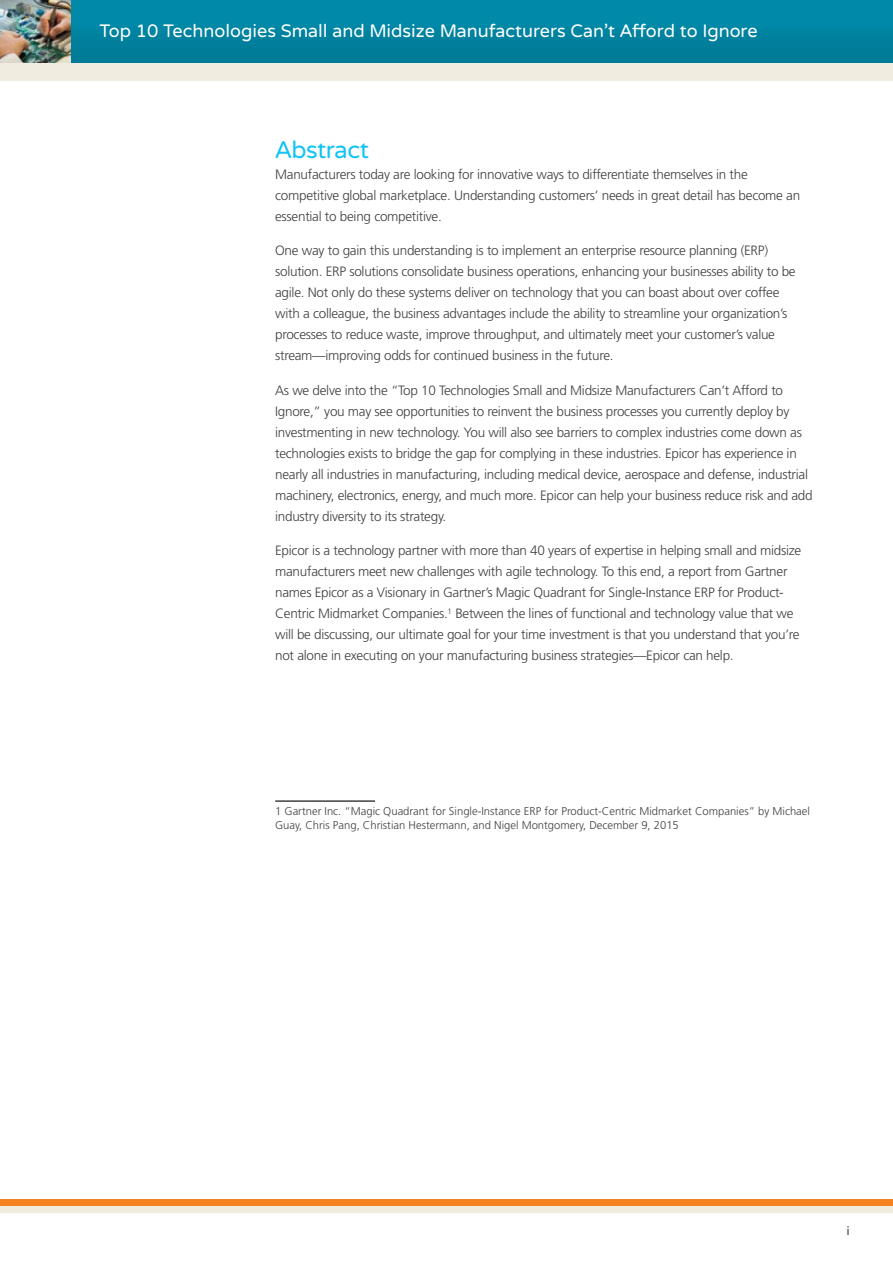
<style>
.page{position:relative;width:893px;height:1263px;background:#fff}
.page>*{position:absolute;margin:0;border:0;box-sizing:border-box;transform-origin:0 0}
.Body_Heading{font:24px "Varela Round";letter-spacing:-.02em;color:#12c3f4}
.t1{font:18px "Varela Round";color:#fff}
.Body_Copy{font:300 13.5px/21px "Frutiger LT Std";letter-spacing:-.02em;color:#414042}
.t2{font:12px "Frutiger LT Std";color:#414042}
.Footnote{font:300 11.25px/13.5px "Frutiger LT Std";color:#414042}
</style>
<div class="page">
<div style="left:0;top:1199px;width:893px;height:7px;background:#f58220"></div>
<div style="left:0;top:1206px;width:893px;height:7px;background:#f0ede0"></div>
<div style="left:0;top:0;width:893px;height:63px;background:#0084a2"></div>
<img style="left:0;top:0;width:71px;height:63px">
<div style="left:0;top:63px;width:893px;height:17px;background:#f0ede0"></div>
<hr style="left:275px;top:800px;width:100px;height:2px;background:#000">
<h2 class="t1" style="left:99px;top:21px;width:660px">Top 10 Technologies Small and Midsize Manufacturers Can’t Afford to Ignore</h2>
<p class="Body_Heading" style="left:275px;top:136px;width:95px">Abstract</p>
<p class="Body_Copy" style="left:275px;top:164px;width:527px">Manufacturers today are looking for innovative ways to differentiate themselves in the competitive global marketplace. Understanding customers’ needs in great detail has become an essential to being competitive.</p>
<p class="Body_Copy" style="left:275px;top:240px;width:522px">One way to gain this understanding is to implement an enterprise resource planning (ERP) solution. ERP solutions consolidate business operations, enhancing your businesses ability to be agile. Not only do these systems deliver on technology that you can boast about over coffee with a colleague, the business advantages include the ability to streamline your organization’s processes to reduce waste, improve throughput, and ultimately meet your customer’s value stream—improving odds for continued business in the future.</p>
<p class="Body_Copy" style="left:275px;top:380px;width:539px">As we delve into the “Top 10 Technologies Small and Midsize Manufacturers Can’t Afford to Ignore,” you may see opportunities to reinvent the business processes you currently deploy by investmenting in new technology. You will also see barriers to complex industries come down as technologies exists to bridge the gap for complying in these industries. Epicor has experience in nearly all industries in manufacturing, including medical device, aerospace and defense, industrial machinery, electronics, energy, and much more. Epicor can help your business reduce risk and add industry diversity to its strategy.</p>
<p class="Body_Copy" style="left:275px;top:540px;width:528px">Epicor is a technology partner with more than 40 years of expertise in helping small and midsize manufacturers meet new challenges with agile technology. To this end, a report from Gartner names Epicor as a Visionary in Gartner’s Magic Quadrant for Single-Instance ERP for Product-Centric Midmarket Companies.<sup>1</sup> Between the lines of functional and technology value that we will be discussing, our ultimate goal for your time investment is that you understand that you’re not alone in executing on your manufacturing business strategies—Epicor can help.</p>
<p class="Footnote" style="left:275px;top:805px;width:536px">1 Gartner Inc. “Magic Quadrant for Single-Instance ERP for Product-Centric Midmarket Companies” by Michael<br>Guay, Chris Pang, Christian Hestermann, and Nigel Montgomery, December 9, 2015</p>
<p class="t2" style="left:847px;top:1223px;width:5px">i</p>
</div>
